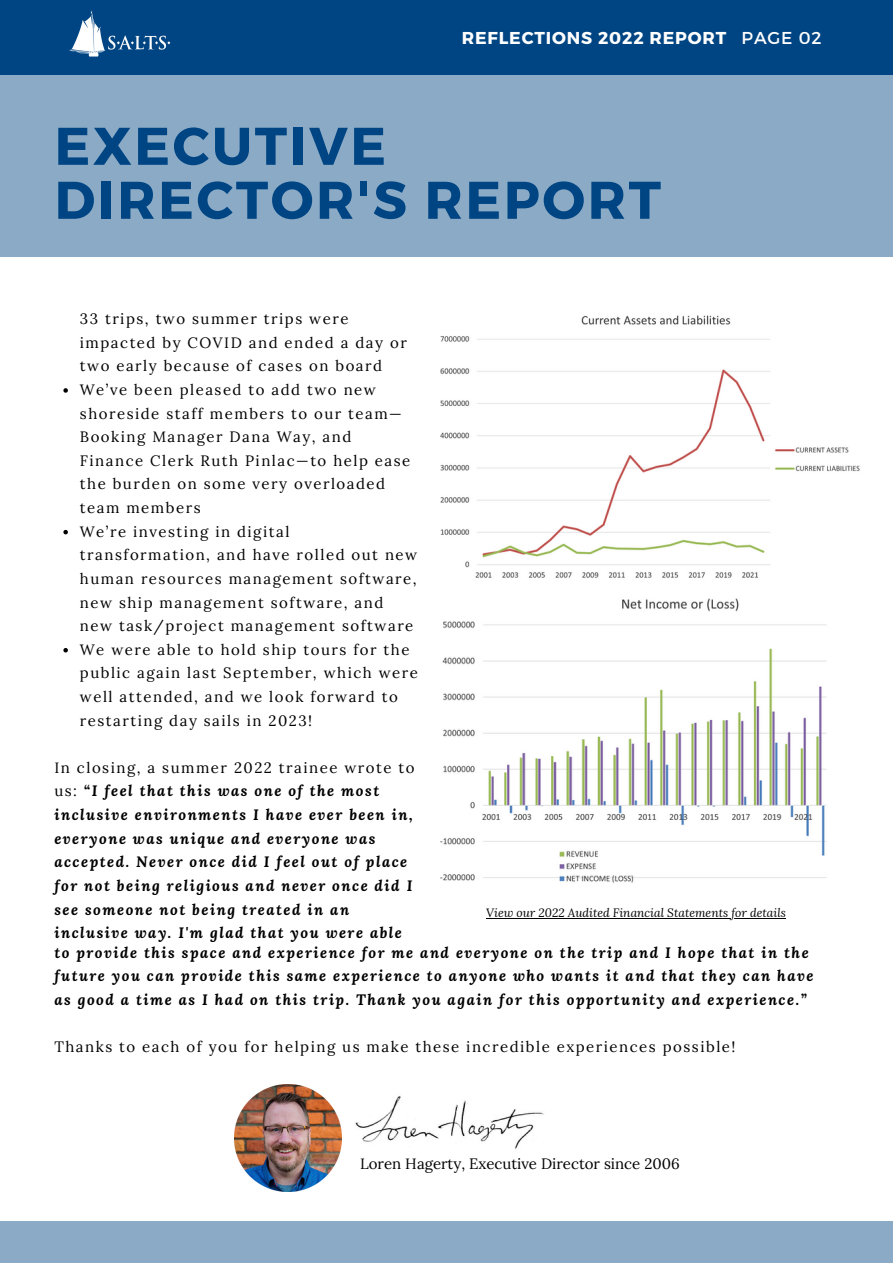
<style>
.page{position:relative;width:893px;height:1264px;background:#fff}
.page>*{position:absolute;margin:0;border:0;box-sizing:border-box;transform-origin:0 0}
.t1{font:700 52.95px/54px "Montserrat";letter-spacing:.05em;color:#004583}
.t2{font:700 17.25px "Montserrat";letter-spacing:.05em;color:#fff}
.t3{font:15px/23.5px "Lora";letter-spacing:.1em;color:#000}
.t4{font:italic 700 15px/23.5px "Lora";letter-spacing:.1em;color:#000}
.t5{font:15px "Lora";color:#000}
.t6{font:italic 12px "Lora";color:#000}
.s1{font-weight:400}
.s2{font-weight:400;font-style:normal}
</style>
<div class="page">
<div style="left:0;top:0;width:892px;height:1262px;background:#8baac6"></div>
<div style="left:0;top:0;width:892px;height:74px;background:#004583"></div>
<img style="left:69px;top:10px;width:102px;height:47px">
<div style="left:0;top:257px;width:892px;height:963px;background:#fff"></div>
<img style="left:355px;top:1096px;width:189px;height:53px">
<img style="left:234px;top:1084px;width:107px;height:107px">
<img style="left:440px;top:598px;width:387px;height:285px">
<img style="left:440px;top:315px;width:420px;height:263px">
<svg style="left:63px;top:388px;width:5px;height:5px"></svg>
<svg style="left:63px;top:530px;width:5px;height:4px"></svg>
<svg style="left:63px;top:648px;width:5px;height:4px"></svg>
<hr style="left:486px;top:918px;width:299px;height:1px;background:#000">
<p class="t2" style="left:461px;top:27px;width:361px">REFLECTIONS 2022 REPORT <span class="s1">PAGE 02</span></p>
<h1 class="t1" style="left:55px;top:116px;width:608px">EXECUTIVE<br>DIRECTOR'S REPORT</h1>
<p class="t3" style="left:80px;top:307px;width:339px">33 trips, two summer trips were impacted by COVID and ended a day or two early because of cases on board We’ve been pleased to add two new shoreside staff members to our team— Booking Manager Dana Way, and Finance Clerk Ruth Pinlac—to help ease the burden on some very overloaded team members<br>We’re investing in digital transformation, and have rolled out new human resources management software, new ship management software, and new task/project management software We were able to hold ship tours for the public again last September, which were well attended, and we look forward to restarting day sails in 2023!</p>
<p class="t4" style="left:54px;top:755px;width:362px"><span class="s2">In closing, a summer 2022 trainee wrote to us:</span> “I feel that this was one of the most inclusive environments I have ever been in, everyone was unique and everyone was accepted. Never once did I feel out of place for not being religious and never once did I see someone not being treated in an inclusive way. I'm glad that you were able</p>
<p class="t6" style="left:486px;top:904px;width:301px">View our 2022 Audited Financial Statements for details</p>
<p class="t4" style="left:54px;top:940px;width:760px">to provide this space and experience for me and everyone on the trip and I hope that in the future you can provide this same experience to anyone who wants it and that they can have as good a time as I had on this trip. Thank you again for this opportunity and experience.”</p>
<p class="t3" style="left:54px;top:1034px;width:682px">Thanks to each of you for helping us make these incredible experiences possible!</p>
<p class="t5" style="left:360px;top:1153px;width:321px">Loren Hagerty, Executive Director since 2006</p>
</div>
